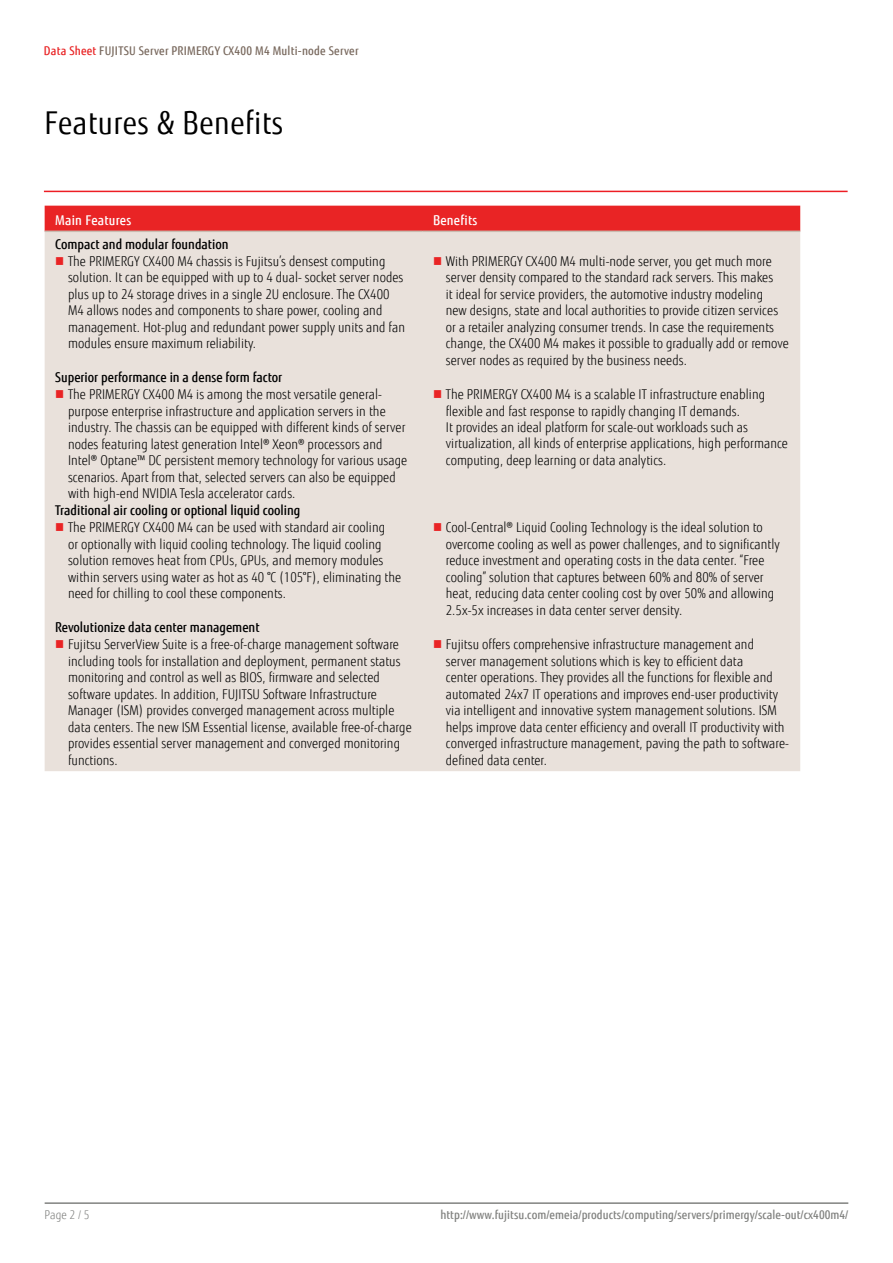
<style>
.page{position:relative;width:893px;height:1263px;background:#fff}
.page>*{position:absolute;margin:0;border:0;box-sizing:border-box;transform-origin:0 0}
.t1{font:31.5px "Fujitsu Sans";letter-spacing:.02em;color:#000;scale:.9 1}
.t2{font:300 13.5px/16.5px "Fujitsu Sans";letter-spacing:.005em;color:#000;scale:.9 1}
.t3{font:500 13.5px "Fujitsu Sans";color:#000;scale:.9 1}
.t4{font:500 13.5px "Fujitsu Sans";letter-spacing:.02em;color:#fff;scale:.9 1}
.t5{font:500 12px "Fujitsu Sans";letter-spacing:.005em;color:#818280;scale:.9 1}
.t6{font:500 12px "Fujitsu Sans";letter-spacing:.02em;color:#79695e;scale:.9 1}
.t7{font:300 12px "Fujitsu Sans";color:#818280;scale:.9 1}
.s1{color:#e92425}
</style>
<div class="page">
<hr style="left:45px;top:1202px;width:803px;height:2px;background:#818280">
<div style="left:45px;top:206px;width:755px;height:25px;background:#e92425"></div>
<div style="left:45px;top:232px;width:755px;height:539px;background:#e9e1db"></div>
<hr style="left:45px;top:231px;width:377px;height:1px;background:#c9bbb0">
<hr style="left:422px;top:231px;width:378px;height:1px;background:#c9bbb0">
<hr style="left:44px;top:191px;width:804px;height:1px;background:#ed1d24">
<svg style="left:56px;top:257px;width:7px;height:8px"></svg>
<svg style="left:434px;top:257px;width:7px;height:8px"></svg>
<svg style="left:56px;top:390px;width:7px;height:8px"></svg>
<svg style="left:434px;top:390px;width:7px;height:8px"></svg>
<svg style="left:56px;top:523px;width:7px;height:8px"></svg>
<svg style="left:434px;top:523px;width:7px;height:8px"></svg>
<svg style="left:56px;top:640px;width:7px;height:8px"></svg>
<svg style="left:434px;top:640px;width:7px;height:8px"></svg>
<p class="t6" style="left:44px;top:43px;width:351px"><span class="s1">Data Sheet</span> FUJITSU Server PRIMERGY CX400 M4 Multi-node Server</p>
<h1 class="t1" style="left:45px;top:104px;width:267px">Features &amp; Benefits</h1>
<p class="t4" style="left:55px;top:212px;width:86px">Main Features</p>
<p class="t4" style="left:433px;top:212px;width:51px">Benefits</p>
<p class="t3" style="left:55px;top:235px;width:194px">Compact and modular foundation</p>
<p class="t2" style="left:68px;top:253px;width:376px">The PRIMERGY CX400 M4 chassis is Fujitsu’s densest computing solution. It can be equipped with up to 4 dual- socket server nodes plus up to 24 storage drives in a single 2U enclosure. The CX400<br>M4 allows nodes and components to share power, cooling and management. Hot-plug and redundant power supply units and fan modules ensure maximum reliability.</p>
<p class="t2" style="left:446px;top:253px;width:382px">With PRIMERGY CX400 M4 multi-node server, you get much more server density compared to the standard rack servers. This makes<br>it ideal for service providers, the automotive industry modeling<br>new designs, state and local authorities to provide citizen services or a retailer analyzing consumer trends. In case the requirements change, the CX400 M4 makes it possible to gradually add or remove server nodes as required by the business needs.</p>
<p class="t3" style="left:55px;top:369px;width:254px">Superior performance in a dense form factor</p>
<p class="t2" style="left:68px;top:386px;width:379px">The PRIMERGY CX400 M4 is among the most versatile general&shy;purpose enterprise infrastructure and application servers in the industry. The chassis can be equipped with different kinds of server nodes featuring latest generation Intel® Xeon® processors and Intel® Optane™ DC persistent memory technology for various usage scenarios. Apart from that, selected servers can also be equipped with high-end NVIDIA Tesla accelerator cards.</p>
<p class="t2" style="left:446px;top:386px;width:382px">The PRIMERGY CX400 M4 is a scalable IT infrastructure enabling flexible and fast response to rapidly changing IT demands.<br>It provides an ideal platform for scale-out workloads such as virtualization, all kinds of enterprise applications, high performance computing, deep learning or data analytics.</p>
<p class="t3" style="left:55px;top:502px;width:274px">Traditional air cooling or optional liquid cooling</p>
<p class="t2" style="left:68px;top:519px;width:372px">The PRIMERGY CX400 M4 can be used with standard air cooling<br>or optionally with liquid cooling technology. The liquid cooling solution removes heat from CPUs, GPUs, and memory modules within servers using water as hot as 40 °C (105°F), eliminating the need for chilling to cool these components.</p>
<p class="t2" style="left:446px;top:519px;width:373px">Cool-Central® Liquid Cooling Technology is the ideal solution to overcome cooling as well as power challenges, and to significantly reduce investment and operating costs in the data center. “Free cooling” solution that captures between 60% and 80% of server heat, reducing data center cooling cost by over 50% and allowing 2.5x-5x increases in data center server density.</p>
<p class="t3" style="left:55px;top:619px;width:229px">Revolutionize data center management</p>
<p class="t2" style="left:68px;top:636px;width:383px">Fujitsu ServerView Suite is a free-of-charge management software including tools for installation and deployment, permanent status monitoring and control as well as BIOS, firmware and selected software updates. In addition, FUJITSU Software Infrastructure Manager (ISM) provides converged management across multiple data centers. The new ISM Essential license, available free-of-charge provides essential server management and converged monitoring functions.</p>
<p class="t2" style="left:446px;top:636px;width:383px">Fujitsu offers comprehensive infrastructure management and<br>server management solutions which is key to efficient data<br>center operations. They provides all the functions for flexible and automated 24x7 IT operations and improves end-user productivity via intelligent and innovative system management solutions. ISM helps improve data center efficiency and overall IT productivity with converged infrastructure management, paving the path to software&shy;defined data center.</p>
<p class="t7" style="left:45px;top:1208px;width:51px">Page 2 / 5</p>
<p class="t5" style="left:440px;top:1208px;width:455px">http://www.fujitsu.com/emeia/products/computing/servers/primergy/scale-out/cx400m4/</p>
</div>
